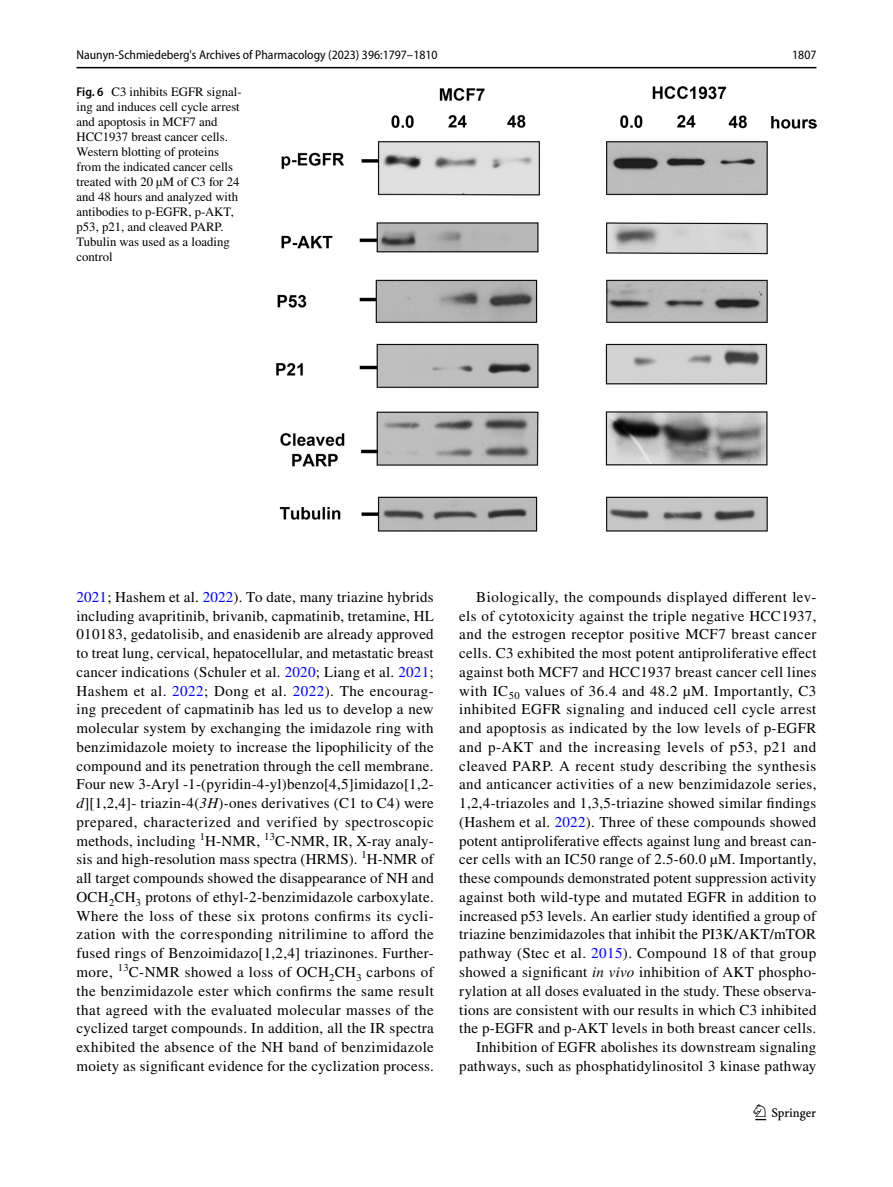
<style>
.page{position:relative;width:893px;height:1187px;background:#fff}
.page>*{position:absolute;margin:0;border:0;box-sizing:border-box;transform-origin:0 0}
.t1{font:22.5px "Springnew Regular 3";color:#000}
.t2{font:15px/18.8px "STIX";letter-spacing:.02em;color:#000;text-align:justify}
.t3{font:12.75px/15px "STIX";color:#000}
.t4{font:semi-condensed 12.75px "Myriad Pro";color:#000}
.s1{font-family:"Myriad Pro";font-weight:600;font-stretch:semi-condensed}
.s2{color:#00f}
.s3{font-style:italic}
</style>
<div class="page">
<hr style="left:77px;top:67px;width:739px;height:1px;background:#000">
<img style="left:276px;top:87px;width:540px;height:445px">
<p class="t4" style="left:77px;top:48px;width:362px">Naunyn-Schmiedeberg's Archives of Pharmacology (2023) 396:1797–1810</p>
<p class="t4" style="left:792px;top:48px;width:26px">1807</p>
<p class="t3" style="left:77px;top:85px;width:167px"><span class="s1">Fig. 6</span> C3 inhibits EGFR signal&shy;ing and induces cell cycle arrest and apoptosis in MCF7 and<br>HCC1937 breast cancer cells.<br>Western blotting of proteins from the indicated cancer cells treated with 20 µM of C3 for 24 and 48 hours and analyzed with antibodies to p-EGFR, p-AKT, p53, p21, and cleaved PARP.<br>Tubulin was used as a loading control</p>
<p class="t2" style="left:77px;top:588px;width:359px"><span class="s2">2021</span>; Hashem et al. <span class="s2">2022</span>). To date, many triazine hybrids including avapritinib, brivanib, capmatinib, tretamine, HL 010183, gedatolisib, and enasidenib are already approved to treat lung, cervical, hepatocellular, and metastatic breast cancer indications (Schuler et al. <span class="s2">2020</span>; Liang et al. <span class="s2">2021</span>; Hashem et al. <span class="s2">2022</span>; Dong et al. <span class="s2">2022</span>). The encourag&shy;ing precedent of capmatinib has led us to develop a new molecular system by exchanging the imidazole ring with benzimidazole moiety to increase the lipophilicity of the compound and its penetration through the cell membrane.<br>Four new 3-Aryl -1-(pyridin-4-yl)benzo[4,5]imidazo[1,2- <span class="s3">d</span>][1,2,4]- triazin-4(<span class="s3">3H</span>)-ones derivatives (C1 to C4) were prepared, characterized and verified by spectroscopic methods, including <sup>1</sup>H-NMR, <sup>13</sup>C-NMR, IR, X-ray analy&shy;sis and high-resolution mass spectra (HRMS). <sup>1</sup>H-NMR of all target compounds showed the disappearance of NH and OCH<sub>2</sub>CH<sub>3</sub> protons of ethyl-2-benzimidazole carboxylate.<br>Where the loss of these six protons confirms its cycli&shy;zation with the corresponding nitrilimine to afford the fused rings of Benzoimidazo[1,2,4] triazinones. Further&shy;more, <sup>13</sup>C-NMR showed a loss of OCH<sub>2</sub>CH<sub>3</sub> carbons of the benzimidazole ester which confirms the same result that agreed with the evaluated molecular masses of the cyclized target compounds. In addition, all the IR spectra exhibited the absence of the NH band of benzimidazole moiety as significant evidence for the cyclization process.</p>
<p class="t2" style="left:459px;top:588px;width:359px;text-align:right">Biologically, the compounds displayed different lev&shy;els of cytotoxicity against the triple negative HCC1937, and the estrogen receptor positive MCF7 breast cancer cells. C3 exhibited the most potent antiproliferative effect against both MCF7 and HCC1937 breast cancer cell lines with IC<sub>50</sub> values of 36.4 and 48.2 µM. Importantly, C3 inhibited EGFR signaling and induced cell cycle arrest and apoptosis as indicated by the low levels of p-EGFR and p-AKT and the increasing levels of p53, p21 and cleaved PARP. A recent study describing the synthesis and anticancer activities of a new benzimidazole series, 1,2,4-triazoles and 1,3,5-triazine showed similar findings (Hashem et al. <span class="s2">2022</span>). Three of these compounds showed potent antiproliferative effects against lung and breast can&shy;cer cells with an IC50 range of 2.5-60.0 µM. Importantly, these compounds demonstrated potent suppression activity against both wild-type and mutated EGFR in addition to increased p53 levels. An earlier study identified a group of triazine benzimidazoles that inhibit the PI3K/AKT/mTOR pathway (Stec et al. <span class="s2">2015</span>). Compound 18 of that group showed a significant <span class="s3">in vivo</span> inhibition of AKT phospho&shy;rylation at all doses evaluated in the study. These observa&shy;tions are consistent with our results in which C3 inhibited the p-EGFR and p-AKT levels in both breast cancer cells.<br>Inhibition of EGFR abolishes its downstream signaling pathways, such as phosphatidylinositol 3 kinase pathway</p>
<h1 class="t1" style="left:755px;top:1104px;width:62px">1 3</h1>
</div>
